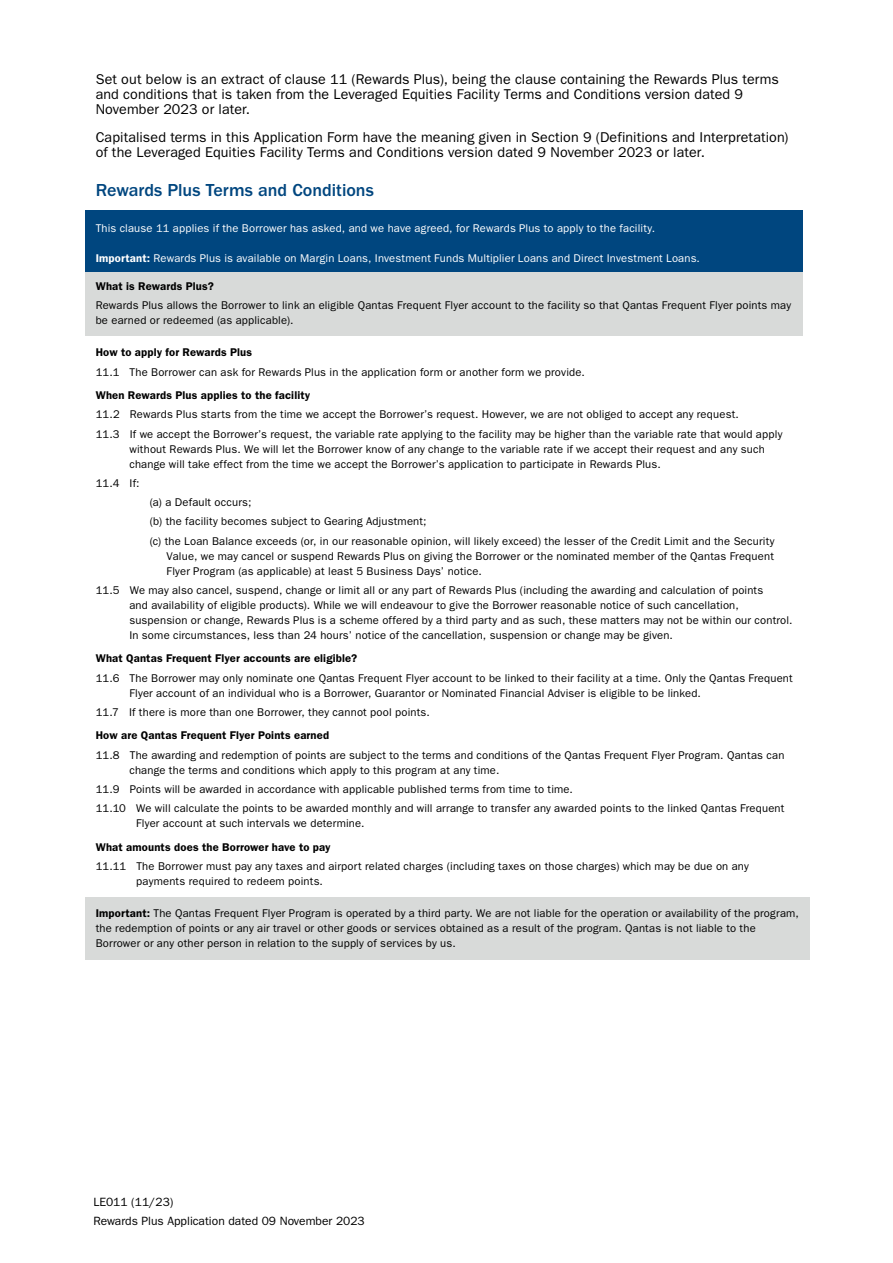
<style>
.page{position:relative;width:893px;height:1263px;background:#fff}
.page>*{position:absolute;margin:0;border:0;box-sizing:border-box;transform-origin:0 0}
.t1{font:500 18px "ITC Franklin Gothic Std";color:#00467f}
.t2{font:14.25px/15px "ITC Franklin Gothic Std";letter-spacing:.005em;color:#000}
.t3{font:12px "ITC Franklin Gothic Std";color:#000}
.t4{font:11.25px/15px "ITC Franklin Gothic Std";letter-spacing:.015em;color:#000}
.t5{font:11.25px "ITC Franklin Gothic Std";letter-spacing:.015em;color:#fff}
.t6{font:600 11.25px "ITC Franklin Gothic Std";letter-spacing:.015em;color:#000}
.s1{font-weight:600}
</style>
<div class="page">
<div style="left:85px;top:211px;width:718px;height:63px;background:#00467f"></div>
<div style="left:85px;top:897px;width:724px;height:62px;background:#d8dad9"></div>
<div style="left:85px;top:273px;width:717px;height:63px;background:#d8dad9"></div>
<p class="t2" style="left:96px;top:72px;width:685px">Set out below is an extract of clause 11 (Rewards Plus), being the clause containing the Rewards Plus terms and conditions that is taken from the Leveraged Equities Facility Terms and Conditions version dated 9<br>November 2023 or later.</p>
<p class="t2" style="left:96px;top:130px;width:694px">Capitalised terms in this Application Form have the meaning given in Section 9 (Definitions and Interpretation) of the Leveraged Equities Facility Terms and Conditions version dated 9 November 2023 or later.</p>
<h1 class="t1" style="left:96px;top:180px;width:280px">Rewards Plus Terms and Conditions</h1>
<p class="t5" style="left:96px;top:222px;width:561px">This clause 11 applies if the Borrower has asked, and we have agreed, for Rewards Plus to apply to the facility.</p>
<p class="t5" style="left:96px;top:252px;width:606px"><span class="s1">Important:</span> Rewards Plus is available on Margin Loans, Investment Funds Multiplier Loans and Direct Investment Loans.</p>
<p class="t6" style="left:96px;top:280px;width:120px">What is Rewards Plus?</p>
<p class="t4" style="left:96px;top:298px;width:697px">Rewards Plus allows the Borrower to link an eligible Qantas Frequent Flyer account to the facility so that Qantas Frequent Flyer points may be earned or redeemed (as applicable).</p>
<p class="t6" style="left:96px;top:346px;width:158px">How to apply for Rewards Plus</p>
<p class="t4" style="left:96px;top:364px;width:491px">11.1 The Borrower can ask for Rewards Plus in the application form or another form we provide.</p>
<p class="t6" style="left:96px;top:389px;width:216px">When Rewards Plus applies to the facility</p>
<p class="t4" style="left:96px;top:405px;width:688px;line-height:19.2px">11.2 Rewards Plus starts from the time we accept the Borrower’s request. However, we are not obliged to accept any request.<br>11.3 If we accept the Borrower’s request, the variable rate applying to the facility may be higher than the variable rate that would apply</p>
<p class="t4" style="left:129px;top:441px;width:637px">without Rewards Plus. We will let the Borrower know of any change to the variable rate if we accept their request and any such change will take effect from the time we accept the Borrower’s application to participate in Rewards Plus.</p>
<p class="t4" style="left:96px;top:476px;width:45px">11.4 If:</p>
<p class="t4" style="left:150px;top:493px;width:626px;line-height:19.2px">(a) a Default occurs;<br>(b) the facility becomes subject to Gearing Adjustment;<br>(c) the Loan Balance exceeds (or, in our reasonable opinion, will likely exceed) the lesser of the Credit Limit and the Security</p>
<p class="t4" style="left:167px;top:548px;width:609px">Value, we may cancel or suspend Rewards Plus on giving the Borrower or the nominated member of the Qantas Frequent<br>Flyer Program (as applicable) at least 5 Business Days’ notice.</p>
<p class="t4" style="left:129px;top:583px;width:665px;text-indent:-34px">11.5 We may also cancel, suspend, change or limit all or any part of Rewards Plus (including the awarding and calculation of points<br>and availability of eligible products). While we will endeavour to give the Borrower reasonable notice of such cancellation, suspension or change, Rewards Plus is a scheme offered by a third party and as such, these matters may not be within our control.<br>In some circumstances, less than 24 hours’ notice of the cancellation, suspension or change may be given.</p>
<p class="t6" style="left:96px;top:652px;width:263px">What Qantas Frequent Flyer accounts are eligible?</p>
<p class="t4" style="left:129px;top:670px;width:665px;text-indent:-34px">11.6 The Borrower may only nominate one Qantas Frequent Flyer account to be linked to their facility at a time. Only the Qantas Frequent<br>Flyer account of an individual who is a Borrower, Guarantor or Nominated Financial Adviser is eligible to be linked.</p>
<p class="t4" style="left:96px;top:705px;width:336px">11.7 If there is more than one Borrower, they cannot pool points.</p>
<p class="t6" style="left:96px;top:729px;width:235px">How are Qantas Frequent Flyer Points earned</p>
<p class="t4" style="left:129px;top:747px;width:656px;text-indent:-34px">11.8 The awarding and redemption of points are subject to the terms and conditions of the Qantas Frequent Flyer Program. Qantas can change the terms and conditions which apply to this program at any time.</p>
<p class="t4" style="left:96px;top:779px;width:690px;line-height:19.2px">11.9 Points will be awarded in accordance with applicable published terms from time to time.<br>11.10 We will calculate the points to be awarded monthly and will arrange to transfer any awarded points to the linked Qantas Frequent</p>
<p class="t4" style="left:136px;top:816px;width:230px">Flyer account at such intervals we determine.</p>
<p class="t6" style="left:96px;top:840px;width:236px">What amounts does the Borrower have to pay</p>
<p class="t4" style="left:136px;top:859px;width:614px;text-indent:-40px">11.11 The Borrower must pay any taxes and airport related charges (including taxes on those charges) which may be due on any payments required to redeem points.</p>
<p class="t4" style="left:96px;top:906px;width:705px"><span class="s1">Important:</span> The Qantas Frequent Flyer Program is operated by a third party. We are not liable for the operation or availability of the program, the redemption of points or any air travel or other goods or services obtained as a result of the program. Qantas is not liable to the<br>Borrower or any other person in relation to the supply of services by us.</p>
<p class="t3" style="left:93px;top:1195px;width:82px">LE011 (11/23)</p>
<p class="t3" style="left:93px;top:1214px;width:273px">Rewards Plus Application dated 09 November 2023</p>
</div>
